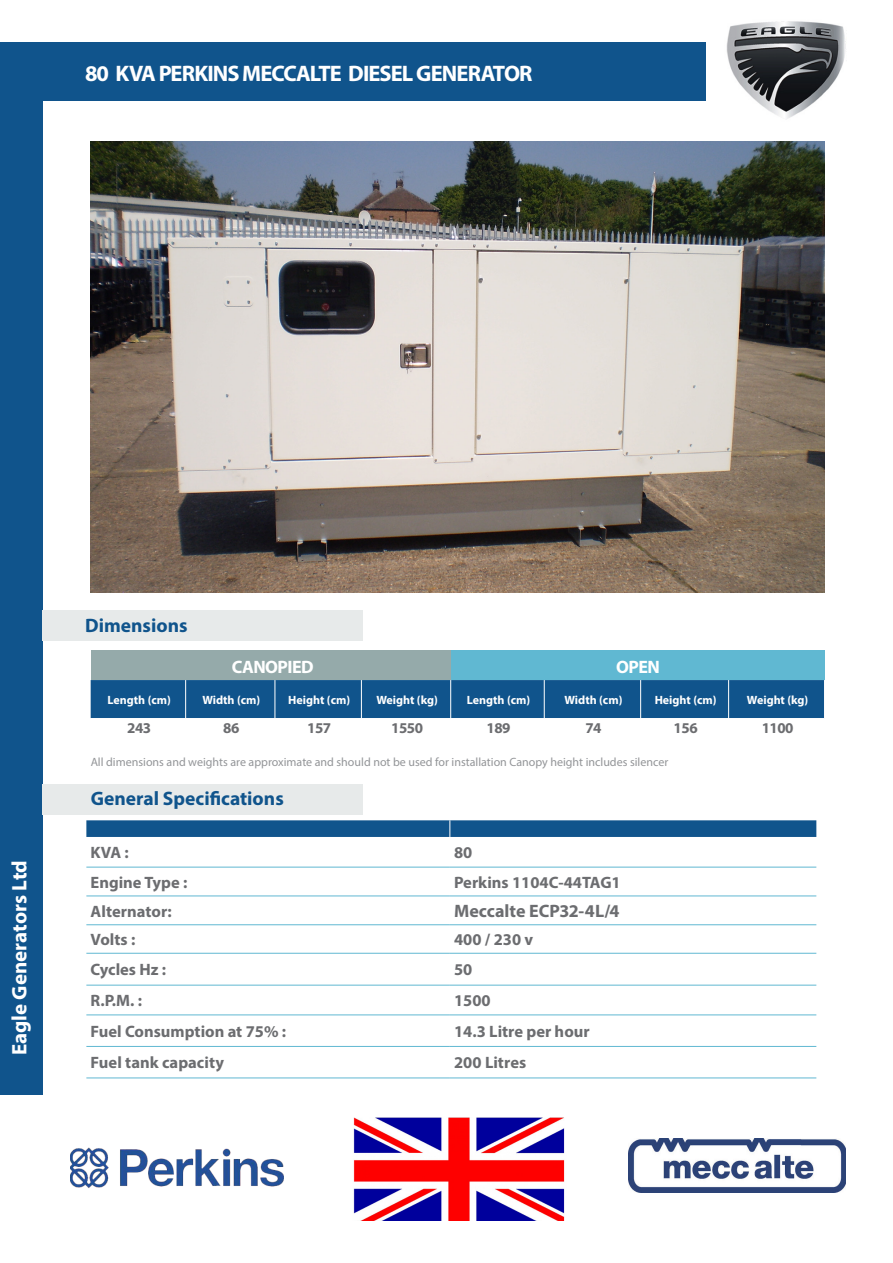
<style>
.page{position:relative;width:893px;height:1263px;background:#fff}
.page>*{position:absolute;margin:0;border:0;box-sizing:border-box;transform-origin:0 0}
.Manufaacturer_Headin{font:700 22.5px "Myriad Pro";letter-spacing:-.04em;color:#fff}
.t1{font:700 21px "Myriad Pro";color:#fff}
.Chapter_Headings{font:700 19.5px "Myriad Pro";color:#10548c}
.Table_Part_Numbers_D{font:700 18px "Myriad Pro";color:#6c6d70}
.myriad_table_light{font:700 18px "Myriad Pro";letter-spacing:-.03em;color:#fff}
.Table_Part_Numbers_D-2{font:700 16.5px "Myriad Pro";color:#6c6d70}
.myriad_table_light-2{font:700 15px "Myriad Pro";letter-spacing:-.03em;color:#6c6d70}
.t2{font:12px "Myriad Pro";color:#939598}
.t3{font:700 12px "Myriad Pro";color:#fff}
</style>
<div class="page">
<div style="left:0;top:42px;width:43px;height:1052px;background:#10548c"></div>
<div style="left:38px;top:43px;width:668px;height:58px;background:#10548c"></div>
<img style="left:91px;top:142px;width:734px;height:451px">
<div style="left:91px;top:680px;width:733px;height:38px;background:#10548c"></div>
<hr style="left:185px;top:680px;width:1px;height:38px;background:#fff">
<hr style="left:275px;top:680px;width:1px;height:38px;background:#fff">
<hr style="left:361px;top:680px;width:1px;height:38px;background:#fff">
<hr style="left:450px;top:680px;width:1px;height:38px;background:#fff">
<hr style="left:544px;top:680px;width:1px;height:38px;background:#fff">
<hr style="left:640px;top:680px;width:1px;height:38px;background:#fff">
<hr style="left:728px;top:680px;width:1px;height:38px;background:#fff">
<div style="left:43px;top:784px;width:320px;height:31px;background:#e7eaea"></div>
<svg style="left:86px;top:820px;width:730px;height:17px;background:#15588e"></svg>
<hr style="left:86px;top:867px;width:364px;height:1px;background:#60b8d2">
<hr style="left:450px;top:867px;width:366px;height:1px;background:#60b8d2">
<hr style="left:86px;top:895px;width:364px;height:1px;background:#60b8d2">
<hr style="left:450px;top:895px;width:366px;height:1px;background:#60b8d2">
<hr style="left:86px;top:924px;width:364px;height:1px;background:#60b8d2">
<hr style="left:450px;top:924px;width:366px;height:1px;background:#60b8d2">
<hr style="left:86px;top:953px;width:364px;height:1px;background:#60b8d2">
<hr style="left:450px;top:953px;width:366px;height:1px;background:#60b8d2">
<hr style="left:86px;top:985px;width:364px;height:1px;background:#60b8d2">
<hr style="left:450px;top:985px;width:366px;height:1px;background:#60b8d2">
<hr style="left:86px;top:1014px;width:364px;height:1px;background:#60b8d2">
<hr style="left:450px;top:1014px;width:366px;height:1px;background:#60b8d2">
<hr style="left:86px;top:1046px;width:364px;height:1px;background:#60b8d2">
<hr style="left:450px;top:1046px;width:366px;height:1px;background:#60b8d2">
<hr style="left:86px;top:1077px;width:364px;height:1px;background:#60b8d2">
<hr style="left:450px;top:1077px;width:366px;height:1px;background:#60b8d2">
<div style="left:43px;top:610px;width:320px;height:31px;background:#e7eaea"></div>
<img style="left:353px;top:1117px;width:212px;height:103px">
<img style="left:726px;top:21px;width:120px;height:98px">
<img style="left:70px;top:1147px;width:213px;height:41px">
<img style="left:629px;top:1139px;width:216px;height:54px">
<div style="left:91px;top:650px;width:362px;height:30px;background:#95aaaa"></div>
<div style="left:451px;top:650px;width:374px;height:30px;background:#60b8d2"></div>
<p class="Manufaacturer_Headin" style="left:85px;top:59px;width:449px">80 KVA PERKINS MECCALTE DIESEL GENERATOR</p>
<p class="t1" style="left:6px;top:1055px;width:197px;rotate:-90deg">Eagle Generators Ltd</p>
<p class="Chapter_Headings" style="left:85px;top:612px;width:104px">Dimensions</p>
<p class="myriad_table_light" style="left:232px;top:655px;width:83px">CANOPIED</p>
<p class="myriad_table_light" style="left:616px;top:655px;width:45px">OPEN</p>
<p class="t3" style="left:107px;top:692px;width:65px">Length (cm)</p>
<p class="t3" style="left:202px;top:692px;width:59px">Width (cm)</p>
<p class="t3" style="left:288px;top:692px;width:63px">Height (cm)</p>
<p class="t3" style="left:376px;top:692px;width:63px">Weight (kg)</p>
<p class="t3" style="left:467px;top:692px;width:65px">Length (cm)</p>
<p class="t3" style="left:565px;top:692px;width:59px">Width (cm)</p>
<p class="t3" style="left:655px;top:692px;width:63px">Height (cm)</p>
<p class="t3" style="left:747px;top:692px;width:63px">Weight (kg)</p>
<p class="myriad_table_light-2" style="left:127px;top:718px;width:26px">243</p>
<p class="myriad_table_light-2" style="left:223px;top:718px;width:18px">86</p>
<p class="myriad_table_light-2" style="left:307px;top:718px;width:26px">157</p>
<p class="myriad_table_light-2" style="left:391px;top:718px;width:33px">1550</p>
<p class="myriad_table_light-2" style="left:486px;top:718px;width:26px">189</p>
<p class="myriad_table_light-2" style="left:585px;top:718px;width:18px">74</p>
<p class="myriad_table_light-2" style="left:674px;top:718px;width:26px">156</p>
<p class="myriad_table_light-2" style="left:762px;top:718px;width:33px">1100</p>
<p class="t2" style="left:91px;top:754px;width:579px">All dimensions and weights are approximate and should not be used for installation Canopy height includes silencer</p>
<p class="Chapter_Headings" style="left:91px;top:786px;width:195px">General Specifications</p>
<p class="Table_Part_Numbers_D-2" style="left:91px;top:842px;width:40px">KVA :</p>
<p class="Table_Part_Numbers_D-2" style="left:454px;top:842px;width:20px">80</p>
<p class="Table_Part_Numbers_D-2" style="left:91px;top:871px;width:98px">Engine Type :</p>
<p class="Table_Part_Numbers_D-2" style="left:454px;top:871px;width:168px">Perkins 1104C-44TAG1</p>
<p class="Table_Part_Numbers_D-2" style="left:91px;top:900px;width:83px">Alternator:</p>
<p class="Table_Part_Numbers_D" style="left:454px;top:899px;width:167px">Meccalte ECP32-4L/4</p>
<p class="Table_Part_Numbers_D-2" style="left:91px;top:929px;width:46px">Volts :</p>
<p class="Table_Part_Numbers_D-2" style="left:454px;top:929px;width:81px">400 / 230 v</p>
<p class="Table_Part_Numbers_D-2" style="left:91px;top:959px;width:77px">Cycles Hz :</p>
<p class="Table_Part_Numbers_D-2" style="left:454px;top:959px;width:20px">50</p>
<p class="Table_Part_Numbers_D-2" style="left:91px;top:990px;width:53px">R.P.M. :</p>
<p class="Table_Part_Numbers_D-2" style="left:454px;top:990px;width:38px">1500</p>
<p class="Table_Part_Numbers_D-2" style="left:91px;top:1020px;width:197px">Fuel Consumption at 75% :</p>
<p class="Table_Part_Numbers_D-2" style="left:454px;top:1020px;width:137px">14.3 Litre per hour</p>
<p class="Table_Part_Numbers_D-2" style="left:91px;top:1052px;width:135px">Fuel tank capacity</p>
<p class="Table_Part_Numbers_D-2" style="left:454px;top:1052px;width:74px">200 Litres</p>
</div>
